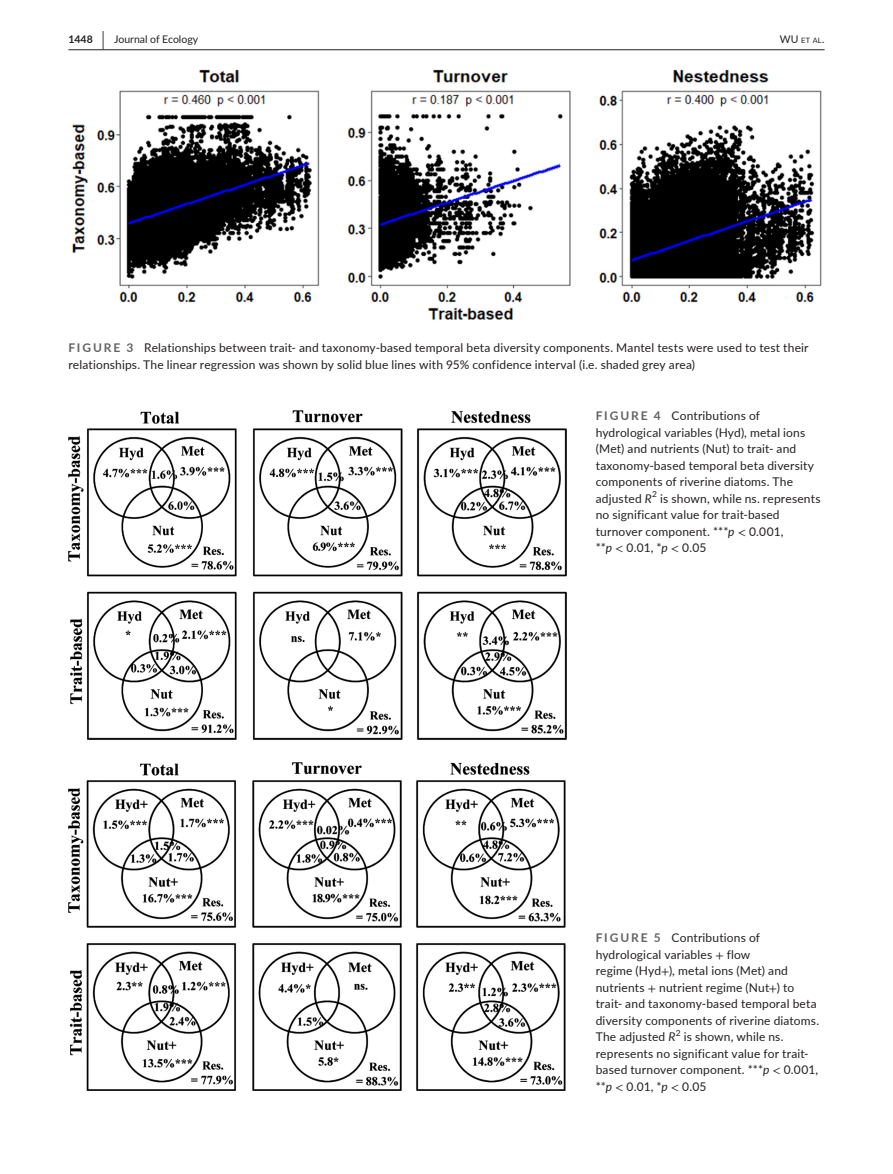
<style>
.page{position:relative;width:893px;height:1174px;background:#fff}
.page>*{position:absolute;margin:0;border:0;box-sizing:border-box;transform-origin:0 0}
.t1{font:12px/16.5px "Lato";letter-spacing:.015em;color:#231f20}
.t2{font:10.5px "Lato";color:#231f20}
.t3{font:700 10.5px "Lato";color:#231f20}
.t4{font:8.4px "Lato";color:#231f20}
.t5{font:7.35px "Lato";color:#231f20}
.s1{font-size:19.5px}
.s2{font-size:10.5px}
.s3{font-weight:700;color:#636366}
.s4{font-style:italic}
.s5{font-family:"STIX"}
</style>
<div class="page">
<hr style="left:68px;top:49px;width:756px;height:1px;background:#231f20">
<img style="left:72px;top:69px;width:749px;height:251px">
<img style="left:68px;top:410px;width:498px;height:329px">
<img style="left:68px;top:762px;width:498px;height:328px">
<p class="t3" style="left:68px;top:31px;width:37px">1448 <span class="s1">|</span></p>
<p class="t2" style="left:114px;top:31px;width:86px">Journal of Ecology</p>
<p class="t5" style="left:780px;top:35px;width:46px"><span class="s2">WU</span> et al<span class="s2">.</span></p>
<p class="t1" style="left:68px;top:339px;width:742px"><span class="s3">FIGURE 3</span> Relationships between trait- and taxonomy-based temporal beta diversity components. Mantel tests were used to test their relationships. The linear regression was shown by solid blue lines with 95% confidence interval (i.e. shaded grey area)</p>
<p class="t1" style="left:596px;top:407px;width:220px"><span class="s3">FIGURE 4</span> Contributions of hydrological variables (Hyd), metal ions (Met) and nutrients (Nut) to trait- and taxonomy-based temporal beta diversity components of riverine diatoms. The adjusted <span class="s4">R</span></p>
<p class="t4" style="left:652px;top:488px;width:6px">2</p>
<p class="t1" style="left:596px;top:489px;width:226px;text-indent:64px">is shown, while ns. represents no significant value for trait-based turnover component. ***<span class="s4">p</span> <span class="s5">&lt;</span> 0.001,<br>**<span class="s4">p</span> <span class="s5">&lt;</span> 0.01, *<span class="s4">p</span> <span class="s5">&lt;</span> 0.05</p>
<p class="t1" style="left:596px;top:929px;width:225px"><span class="s3">FIGURE 5</span> Contributions of hydrological variables <span class="s5">+</span> flow<br>regime (Hyd<span class="s5">+</span>), metal ions (Met) and nutrients <span class="s5">+</span> nutrient regime (Nut<span class="s5">+</span>) to trait- and taxonomy-based temporal beta diversity components of riverine diatoms.<br>The adjusted <span class="s4">R</span><sup>2</sup> is shown, while ns. represents no significant value for trait&shy;based turnover component. ***<span class="s4">p</span> <span class="s5">&lt;</span> 0.001, **<span class="s4">p</span> <span class="s5">&lt;</span> 0.01, *<span class="s4">p</span> <span class="s5">&lt;</span> 0.05</p>
</div>
